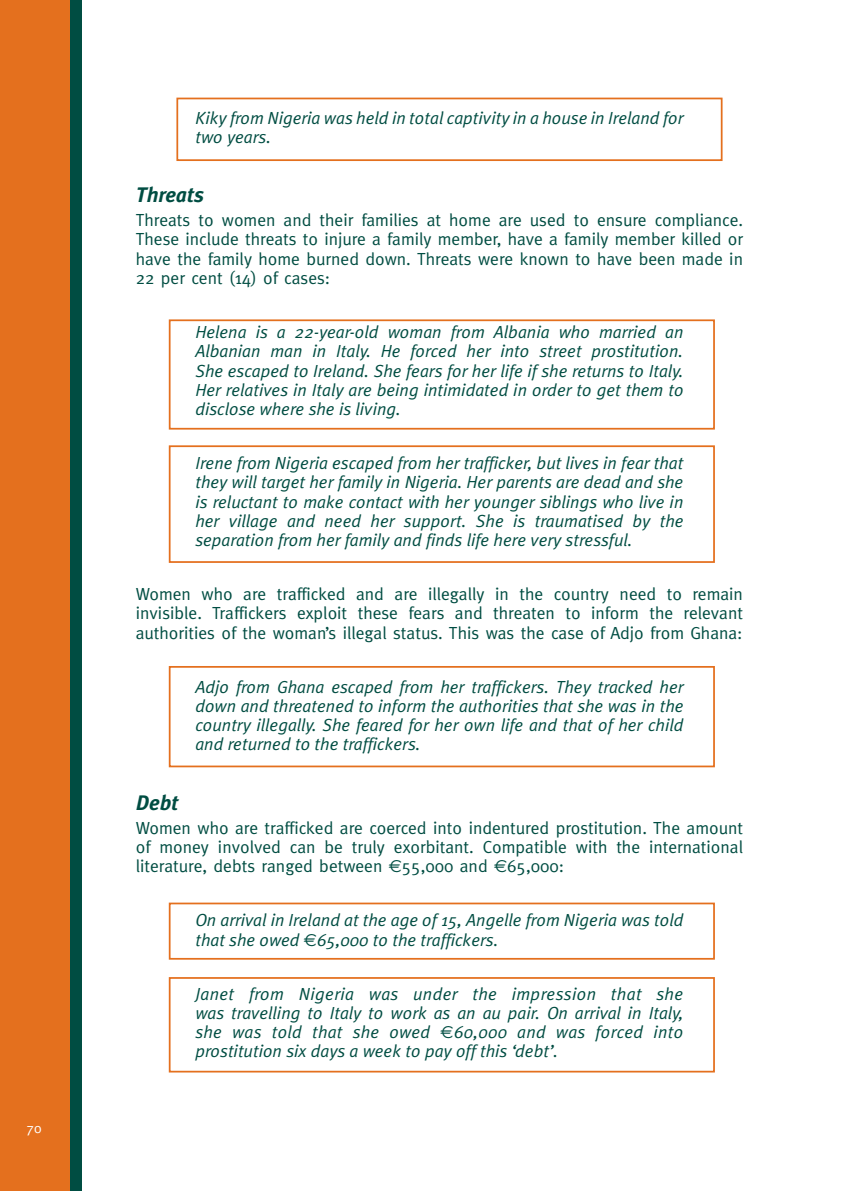
<style>
.page{position:relative;width:844px;height:1191px;background:#fff}
.page>*{position:absolute;margin:0;border:0;box-sizing:border-box;transform-origin:0 0}
.t1{font:italic 700 21px "Meta Plus";color:#004d42}
.t2{font:italic 17.5px/19.2px "Meta Plus Normal";color:#004d42;text-align:justify}
.t3{font:17.5px/19.2px "Meta";color:#004d42;text-align:justify}
.t4{font:14px "Meta";color:#fff}
.s1{font-family:"Euro Sans"}
.s2{font-family:"Euro Sans";font-style:normal}
</style>
<div class="page">
<div style="left:12px;top:0;width:70px;height:1191px;background:linear-gradient(to bottom,#004d42,#004d42)"></div>
<div style="left:0;top:0;width:69px;height:1191px;background:#e4701e"></div>
<div style="left:169px;top:319px;width:545px;height:110px;border:2px solid #e4701e"></div>
<div style="left:169px;top:445px;width:545px;height:118px;border:2px solid #e4701e"></div>
<div style="left:169px;top:666px;width:545px;height:101px;border:2px solid #e4701e"></div>
<div style="left:169px;top:902px;width:545px;height:57px;border:2px solid #e4701e"></div>
<div style="left:169px;top:977px;width:545px;height:95px;border:2px solid #e4701e"></div>
<div style="left:176px;top:98px;width:546px;height:63px;border:2px solid #e4701e"></div>
<p class="t4" style="left:27px;top:1119px;width:16px">70</p>
<p class="t2" style="left:195px;top:108px;width:489px">Kiky from Nigeria was held in total captivity in a house in Ireland for two years.</p>
<p class="t1" style="left:136px;top:182px;width:70px">Threats</p>
<p class="t3" style="left:136px;top:210px;width:608px">Threats to women and their families at home are used to ensure compliance.<br>These include threats to injure a family member, have a family member killed or have the family home burned down. Threats were known to have been made in 22 per cent (14) of cases:</p>
<p class="t2" style="left:195px;top:322px;width:489px">Helena is a 22-year-old woman from Albania who married an Albanian man in Italy. He forced her into street prostitution.<br>She escaped to Ireland. She fears for her life if she returns to Italy.<br>Her relatives in Italy are being intimidated in order to get them to disclose where she is living.</p>
<p class="t2" style="left:195px;top:453px;width:489px">Irene from Nigeria escaped from her trafficker, but lives in fear that they will target her family in Nigeria. Her parents are dead and she is reluctant to make contact with her younger siblings who live in her village and need her support. She is traumatised by the separation from her family and finds life here very stressful.</p>
<p class="t3" style="left:136px;top:584px;width:608px">Women who are trafficked and are illegally in the country need to remain invisible. Traffickers exploit these fears and threaten to inform the relevant authorities of the woman’s illegal status. This was the case of Adjo from Ghana:</p>
<p class="t2" style="left:195px;top:677px;width:489px">Adjo from Ghana escaped from her traffickers. They tracked her down and threatened to inform the authorities that she was in the country illegally. She feared for her own life and that of her child and returned to the traffickers.</p>
<p class="t1" style="left:136px;top:790px;width:44px">Debt</p>
<p class="t3" style="left:136px;top:818px;width:608px">Women who are trafficked are coerced into indentured prostitution. The amount of money involved can be truly exorbitant. Compatible with the international literature, debts ranged between <span class="s1">€</span>55,000 and <span class="s1">€</span>65,000:</p>
<p class="t2" style="left:195px;top:910px;width:489px">On arrival in Ireland at the age of 15, Angelle from Nigeria was told that she owed <span class="s2">€</span>65,000 to the traffickers.</p>
<p class="t2" style="left:195px;top:984px;width:489px">Janet from Nigeria was under the impression that she was travelling to Italy to work as an au pair. On arrival in Italy, she was told that she owed <span class="s2">€</span>60,000 and was forced into prostitution six days a week to pay off this ‘debt’.</p>
</div>
